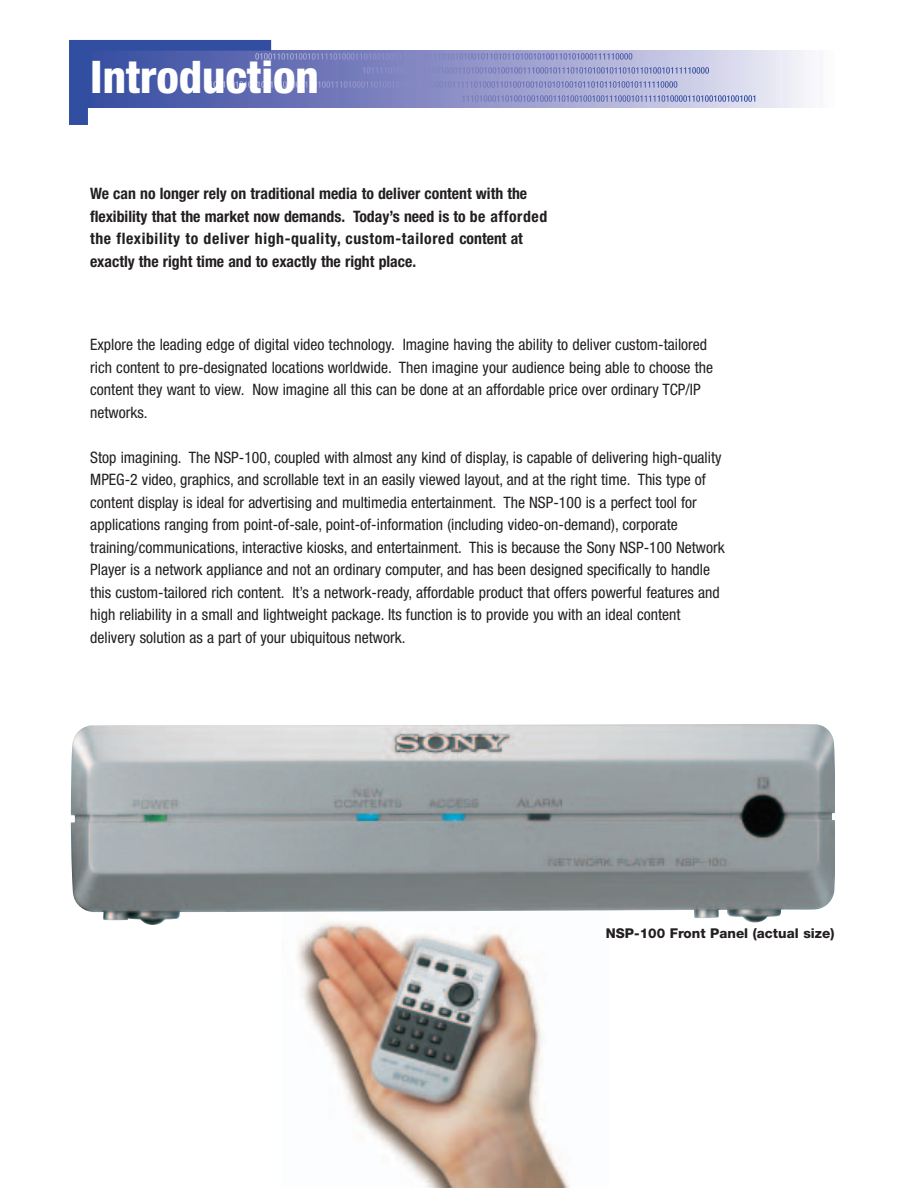
<style>
.page{position:relative;width:904px;height:1188px;background:#fff}
.page>*{position:absolute;margin:0;border:0;box-sizing:border-box;transform-origin:0 0}
.t1{font:800 condensed 45px "Helvetica Neue";color:#fff}
.t2{font:condensed 15.75px/22.5px "Helvetica Neue";color:#231f20}
.t3{font:700 condensed 15.75px/22.5px "Helvetica Neue";color:#231f20}
.t4{font:800 13.5px "Helvetica Neue";color:#231f20}
</style>
<div class="page">
<img style="left:297px;top:924px;width:273px;height:264px">
<img style="left:71px;top:724px;width:763px;height:200px">
<svg style="left:69px;top:40px;width:686px;height:85px"></svg>
<h1 class="t1" style="left:90px;top:61px;width:230px">Introduction</h1>
<p class="t3" style="left:90px;top:184px;width:459px">We can no longer rely on traditional media to deliver content with the flexibility that the market now demands. Today’s need is to be afforded the flexibility to deliver high-quality, custom-tailored content at exactly the right time and to exactly the right place.</p>
<p class="t2" style="left:90px;top:335px;width:624px">Explore the leading edge of digital video technology. Imagine having the ability to deliver custom-tailored rich content to pre-designated locations worldwide. Then imagine your audience being able to choose the content they want to view. Now imagine all this can be done at an affordable price over ordinary TCP/IP networks.</p>
<p class="t2" style="left:90px;top:447px;width:636px">Stop imagining. The NSP-100, coupled with almost any kind of display, is capable of delivering high-quality MPEG-2 video, graphics, and scrollable text in an easily viewed layout, and at the right time. This type of content display is ideal for advertising and multimedia entertainment. The NSP-100 is a perfect tool for applications ranging from point-of-sale, point-of-information (including video-on-demand), corporate training/communications, interactive kiosks, and entertainment. This is because the Sony NSP-100 Network Player is a network appliance and not an ordinary computer, and has been designed specifically to handle this custom-tailored rich content. It’s a network-ready, affordable product that offers powerful features and high reliability in a small and lightweight package. Its function is to provide you with an ideal content delivery solution as a part of your ubiquitous network.</p>
<p class="t4" style="left:606px;top:929px;width:230px">NSP-100 Front Panel (actual size)</p>
</div>
